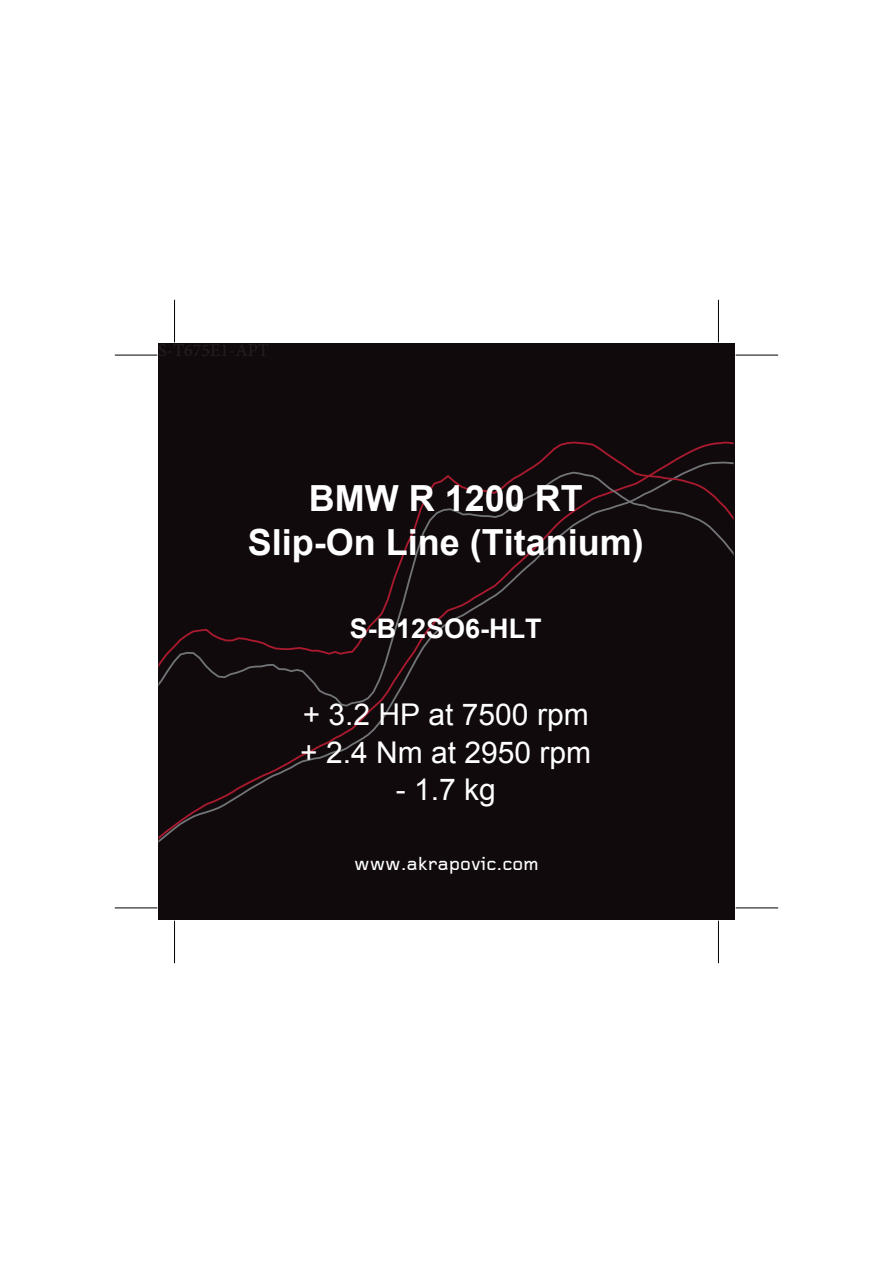
<style>
.page{position:relative;width:893px;height:1263px;background:#fff}
.page>*{position:absolute;margin:0;border:0;box-sizing:border-box;transform-origin:0 0}
.t1{font:700 36px/43.8px "Arial";color:#fff;text-align:center}
.t2{font:30px/37.8px "Arial";color:#fff}
.t3{font:700 27px "Arial";color:#fff}
.t4{font:500 19.5px "Foundry Gridnik";color:#fff}
</style>
<div class="page">
<div style="left:158px;top:343px;width:577px;height:577px;background:#110a0c"></div>
<svg style="left:158px;top:441px;width:576px;height:402px"></svg>
<hr style="left:115px;top:355px;width:42px;height:1px;background:#000">
<hr style="left:174px;top:300px;width:1px;height:42px;background:#000">
<hr style="left:115px;top:908px;width:42px;height:1px;background:#000">
<hr style="left:174px;top:921px;width:1px;height:42px;background:#000">
<hr style="left:736px;top:355px;width:42px;height:1px;background:#000">
<hr style="left:718px;top:300px;width:1px;height:42px;background:#000">
<hr style="left:736px;top:908px;width:42px;height:1px;background:#000">
<hr style="left:718px;top:921px;width:1px;height:42px;background:#000">
<p class="t1" style="left:248px;top:477px;width:398px">BMW R 1200 RT<br>Slip-On Line (Titanium)</p>
<p class="t3" style="left:350px;top:611px;width:194px">S-B12SO6-HLT</p>
<p class="t2" style="left:300px;top:696px;width:292px">+ 3.2 HP at 7500 rpm + 2.4 Nm at 2950 rpm</p>
<p class="t2" style="left:396px;top:771px;width:102px">- 1.7 kg</p>
<p class="t4" style="left:354px;top:853px;width:186px">www.akrapovic.com</p>
</div>
